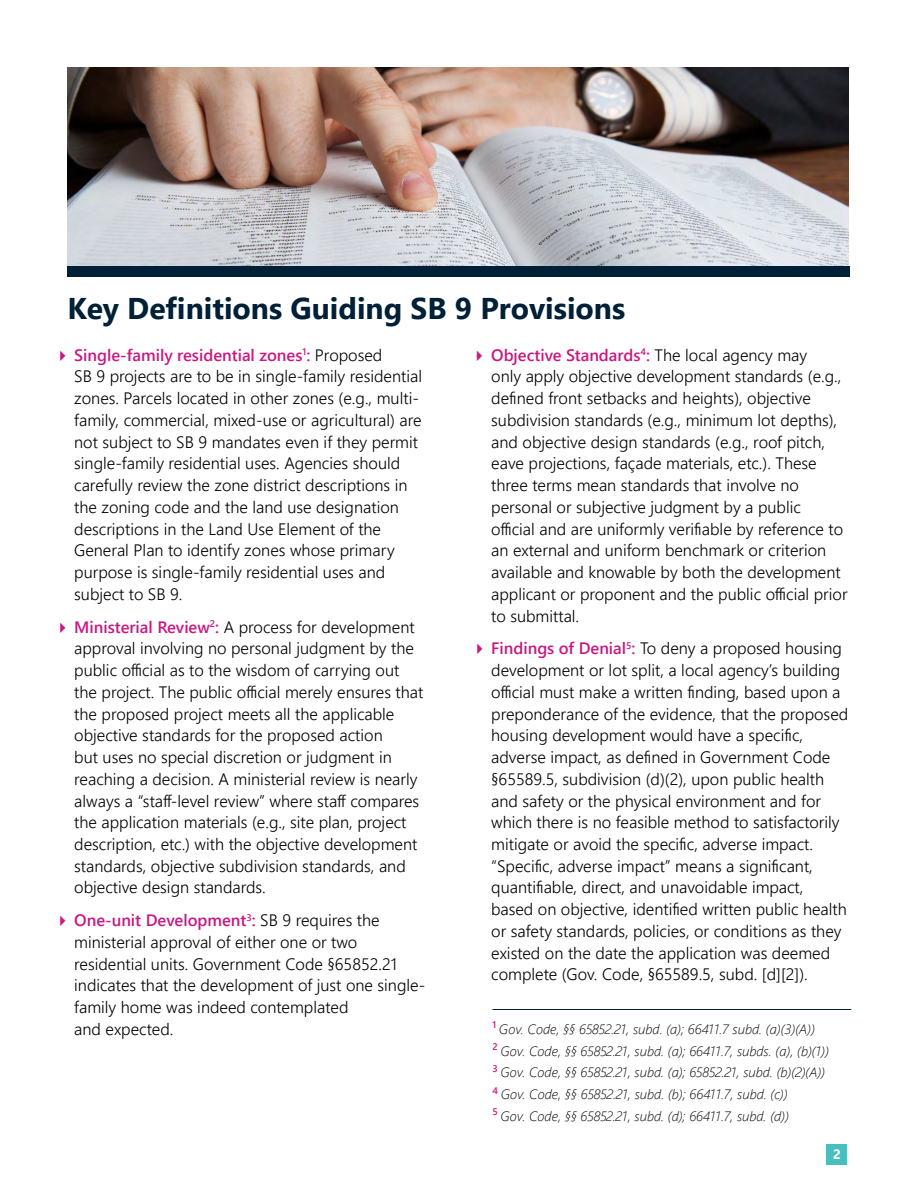
<style>
.page{position:relative;width:918px;height:1188px;background:#fff}
.page>*{position:absolute;margin:0;border:0;box-sizing:border-box;transform-origin:0 0}
.t1{font:700 30px "Segoe UI";color:#002037}
.t2{font:300 16.5px/21.8px "Segoe UI";color:#000}
.t3{font:italic 300 13.5px/21.8px "Segoe UI";color:#000}
.t4{font:700 13.5px "Segoe UI";color:#fff}
.s1{font-weight:600;color:#c91783}
</style>
<div class="page">
<div style="left:827px;top:1144px;width:20px;height:20px;background:#49bec1"></div>
<img style="left:68px;top:68px;width:781px;height:198px">
<div style="left:68px;top:266px;width:782px;height:11px;background:#002037"></div>
<hr style="left:492px;top:1009px;width:359px;height:1px;background:#002037">
<h1 class="t1" style="left:68px;top:280px;width:559px">Key Definitions Guiding SB 9 Provisions</h1>
<p class="t2" style="left:74px;top:342px;width:349px"><span class="s1">Single-family residential zones</span><sup>1</sup><span class="s1">:</span> Proposed<br>SB 9 projects are to be in single-family residential zones. Parcels located in other zones (e.g., multi&shy;family, commercial, mixed-use or agricultural) are not subject to SB 9 mandates even if they permit single-family residential uses. Agencies should carefully review the zone district descriptions in the zoning code and the land use designation descriptions in the Land Use Element of the General Plan to identify zones whose primary purpose is single-family residential uses and subject to SB 9.</p>
<p class="t2" style="left:74px;top:614px;width:351px"><span class="s1">Ministerial Review</span><sup>2</sup><span class="s1">:</span> A process for development approval involving no personal judgment by the public official as to the wisdom of carrying out the project. The public official merely ensures that the proposed project meets all the applicable objective standards for the proposed action<br>but uses no special discretion or judgment in reaching a decision. A ministerial review is nearly always a “staff-level review” where staff compares the application materials (e.g., site plan, project description, etc.) with the objective development standards, objective subdivision standards, and objective design standards.</p>
<p class="t2" style="left:74px;top:908px;width:353px"><span class="s1">One-unit Development</span><sup>3</sup><span class="s1">:</span> SB 9 requires the ministerial approval of either one or two residential units. Government Code §65852.21 indicates that the development of just one single&shy;family home was indeed contemplated<br>and expected.</p>
<p class="t2" style="left:491px;top:342px;width:358px"><span class="s1">Objective Standards</span><sup>4</sup><span class="s1">:</span> The local agency may<br>only apply objective development standards (e.g., defined front setbacks and heights), objective subdivision standards (e.g., minimum lot depths), and objective design standards (e.g., roof pitch, eave projections, façade materials, etc.). These three terms mean standards that involve no personal or subjective judgment by a public official and are uniformly verifiable by reference to an external and uniform benchmark or criterion available and knowable by both the development applicant or proponent and the public official prior to submittal.</p>
<p class="t2" style="left:491px;top:636px;width:359px"><span class="s1">Findings of Denial</span><sup>5</sup><span class="s1">:</span> To deny a proposed housing development or lot split, a local agency’s building official must make a written finding, based upon a preponderance of the evidence, that the proposed housing development would have a specific, adverse impact, as defined in Government Code §65589.5, subdivision (d)(2), upon public health and safety or the physical environment and for which there is no feasible method to satisfactorily mitigate or avoid the specific, adverse impact. “Specific, adverse impact” means a significant, quantifiable, direct, and unavoidable impact, based on objective, identified written public health or safety standards, policies, or conditions as they existed on the date the application was deemed complete (Gov. Code, §65589.5, subd. [d][2]).</p>
<p class="t3" style="left:492px;top:1016px;width:338px"><sup>1</sup> Gov. Code, §§ 65852.21, subd. (a); 66411.7 subd. (a)(3)(A))<br><sup>2</sup> Gov. Code, §§ 65852.21, subd. (a); 66411.7, subds. (a), (b)(1))<br><sup>3</sup> Gov. Code, §§ 65852.21, subd. (a); 65852.21, subd. (b)(2)(A))<br><sup>4</sup> Gov. Code, §§ 65852.21, subd. (b); 66411.7, subd. (c))<br><sup>5</sup> Gov. Code, §§ 65852.21, subd. (d); 66411.7, subd. (d))</p>
<p class="t4" style="left:833px;top:1142px;width:9px">2</p>
</div>
